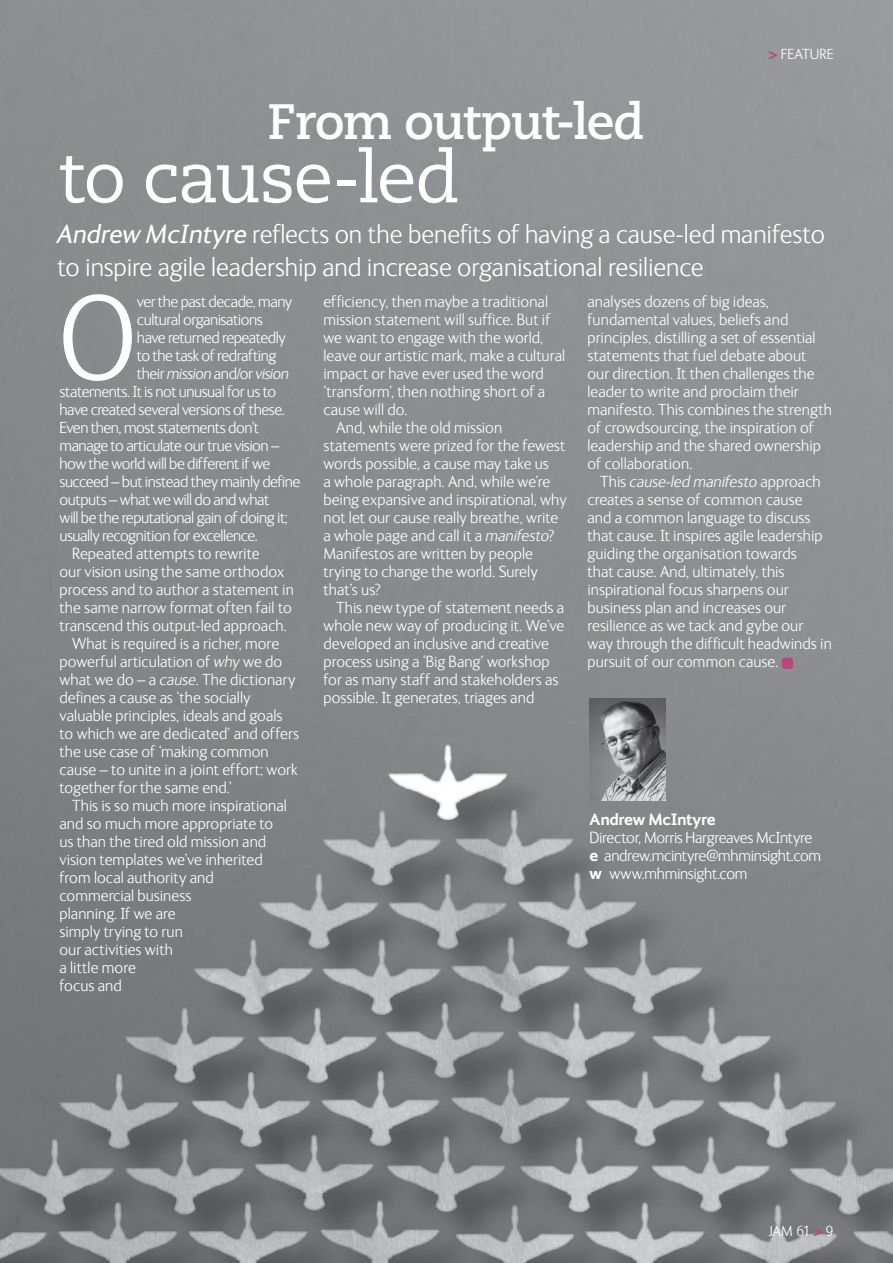
<style>
.page{position:relative;width:893px;height:1263px;background:#fff}
.page>*{position:absolute;margin:0;border:0;box-sizing:border-box;transform-origin:0 0}
.Body_indent{font:300 123.45px "FS Ingrid";color:#fff}
.Head_-_Feature_serif{font:71.7px "Caecilia";letter-spacing:-.025em;color:#fff}
.Head_-_Feature_serif-2{font:700 49.65px "Caecilia";letter-spacing:-.035em;color:#fff}
.Intro{font:300 27px/33px "FS Ingrid";letter-spacing:-.005em;color:#fff}
.Body_indent-2{font:300 16.5px/18px "FS Ingrid";color:#fff}
.Body_indent-3{font:300 16.5px "FS Ingrid";letter-spacing:-.03em;color:#fff}
.Body_indent-4{font:300 16.5px "FS Ingrid";letter-spacing:-.025em;color:#fff}
.Body_no_indent{font:300 16.5px "FS Ingrid";letter-spacing:-.02em;color:#fff}
.Body_indent-5{font:italic 300 16.5px "FS Ingrid";letter-spacing:-.03em;color:#fff}
.Body_no_indent-2{font:700 16.5px "FS Ingrid";letter-spacing:-.025em;color:#fff}
.t1{font:300 15px "FS Ingrid";color:#fff}
.s1{font-family:"VAG Rounded";font-weight:700;color:#b74879}
.s2{font-weight:400;font-style:italic}
.s3{font-style:normal}
.s4{font-style:italic}
.s5{font-weight:700}
</style>
<div class="page">
<img style="left:0;top:0;width:893px;height:1263px">
<div style="left:782px;top:658px;width:11px;height:11px;background:#b74879;border-radius:3px"></div>
<img style="left:590px;top:699px;width:76px;height:101px">
<p class="Head_-_Feature_serif-2" style="left:267px;top:92px;width:379px">From output-led</p>
<p class="Head_-_Feature_serif" style="left:57px;top:136px;width:404px">to cause-led</p>
<p class="t1" style="left:768px;top:46px;width:67px"><span class="s1">&gt;</span> FEATURE</p>
<p class="Intro" style="left:57px;top:218px;width:769px"><span class="s2">Andrew McIntyre</span> reflects on the benefits of having a cause-led manifesto to inspire agile leadership and increase organisational resilience</p>
<p class="Body_indent" style="left:60px;top:275px;width:78px">O</p>
<p class="Body_indent-4" style="left:137px;top:293px;width:157px">ver the past decade, many</p>
<p class="Body_indent-4" style="left:137px;top:311px;width:127px">cultural organisations</p>
<p class="Body_indent-3" style="left:137px;top:329px;width:150px">have returned repeatedly</p>
<p class="Body_indent-3" style="left:137px;top:347px;width:141px">to the task of redrafting</p>
<p class="Body_indent-5" style="left:137px;top:365px;width:154px"><span class="s3">their</span> mission <span class="s3">and/or</span> vision</p>
<p class="Body_indent-3" style="left:60px;top:383px;width:218px">statements. It is not unusual for us to</p>
<p class="Body_indent-3" style="left:60px;top:401px;width:227px">have created several versions of these.</p>
<p class="Body_indent-4" style="left:60px;top:419px;width:201px">Even then, most statements don’t</p>
<p class="Body_indent-3" style="left:60px;top:437px;width:221px">manage to articulate our true vision –</p>
<p class="Body_indent-3" style="left:60px;top:455px;width:212px">how the world will be different if we</p>
<p class="Body_indent-4" style="left:60px;top:473px;width:242px">succeed – but instead they mainly define</p>
<p class="Body_indent-4" style="left:60px;top:491px;width:211px">outputs – what we will do and what</p>
<p class="Body_indent-4" style="left:60px;top:509px;width:230px">will be the reputational gain of doing it;</p>
<p class="Body_indent-3" style="left:60px;top:527px;width:200px">usually recognition for excellence.</p>
<p class="Body_indent-2" style="left:60px;top:545px;width:236px;text-indent:13px">Repeated attempts to rewrite<br>our vision using the same orthodox process and to author a statement in the same narrow format often fail to transcend this output-led approach.</p>
<p class="Body_indent-2" style="left:60px;top:635px;width:241px;text-indent:13px">What is required is a richer, more powerful articulation of <span class="s4">why</span> we do what we do – a <span class="s4">cause</span>. The dictionary defines a cause as ‘the socially valuable principles, ideals and goals to which we are dedicated’ and offers the use case of ‘making common cause – to unite in a joint effort; work together for the same end.’</p>
<p class="Body_indent-2" style="left:60px;top:797px;width:229px;text-indent:13px">This is so much more inspirational and so much more appropriate to us than the tired old mission and vision templates we’ve inherited from local authority and commercial business<br>planning. If we are<br>simply trying to run<br>our activities with<br>a little more<br>focus and</p>
<p class="Body_indent-2" style="left:323px;top:293px;width:243px">efficiency, then maybe a traditional mission statement will suffice. But if we want to engage with the world, leave our artistic mark, make a cultural impact or have ever used the word ‘transform’, then nothing short of a cause will do.</p>
<p class="Body_indent-2" style="left:323px;top:419px;width:245px;text-indent:13px">And, while the old mission statements were prized for the fewest words possible, a cause may take us<br>a whole paragraph. And, while we’re being expansive and inspirational, why not let our cause really breathe, write a whole page and call it a <span class="s4">manifesto</span>?<br>Manifestos are written by people trying to change the world. Surely that’s us?</p>
<p class="Body_indent-2" style="left:323px;top:599px;width:242px;text-indent:13px">This new type of statement needs a whole new way of producing it. We’ve developed an inclusive and creative process using a ‘Big Bang’ workshop for as many staff and stakeholders as possible. It generates, triages and</p>
<p class="Body_indent-2" style="left:587px;top:293px;width:246px">analyses dozens of big ideas, fundamental values, beliefs and principles, distilling a set of essential statements that fuel debate about our direction. It then challenges the leader to write and proclaim their manifesto. This combines the strength of crowdsourcing, the inspiration of leadership and the shared ownership of collaboration.</p>
<p class="Body_indent-2" style="left:587px;top:473px;width:246px;text-indent:13px">This <span class="s4">cause-led manifesto</span> approach creates a sense of common cause<br>and a common language to discuss that cause. It inspires agile leadership guiding the organisation towards<br>that cause. And, ultimately, this inspirational focus sharpens our business plan and increases our resilience as we tack and gybe our way through the difficult headwinds in pursuit of our common cause.</p>
<p class="Body_no_indent-2" style="left:590px;top:810px;width:127px">Andrew McIntyre</p>
<p class="Body_no_indent" style="left:590px;top:829px;width:224px">Director, Morris Hargreaves McIntyre</p>
<p class="Body_no_indent" style="left:590px;top:847px;width:233px"><span class="s5">e</span> andrew.mcintyre@mhminsight.com</p>
<p class="Body_no_indent" style="left:590px;top:865px;width:159px"><span class="s5">w</span> www.mhminsight.com</p>
<p class="t1" style="left:768px;top:1224px;width:67px">JAM 61 <span class="s1">&gt;</span> 9</p>
</div>
